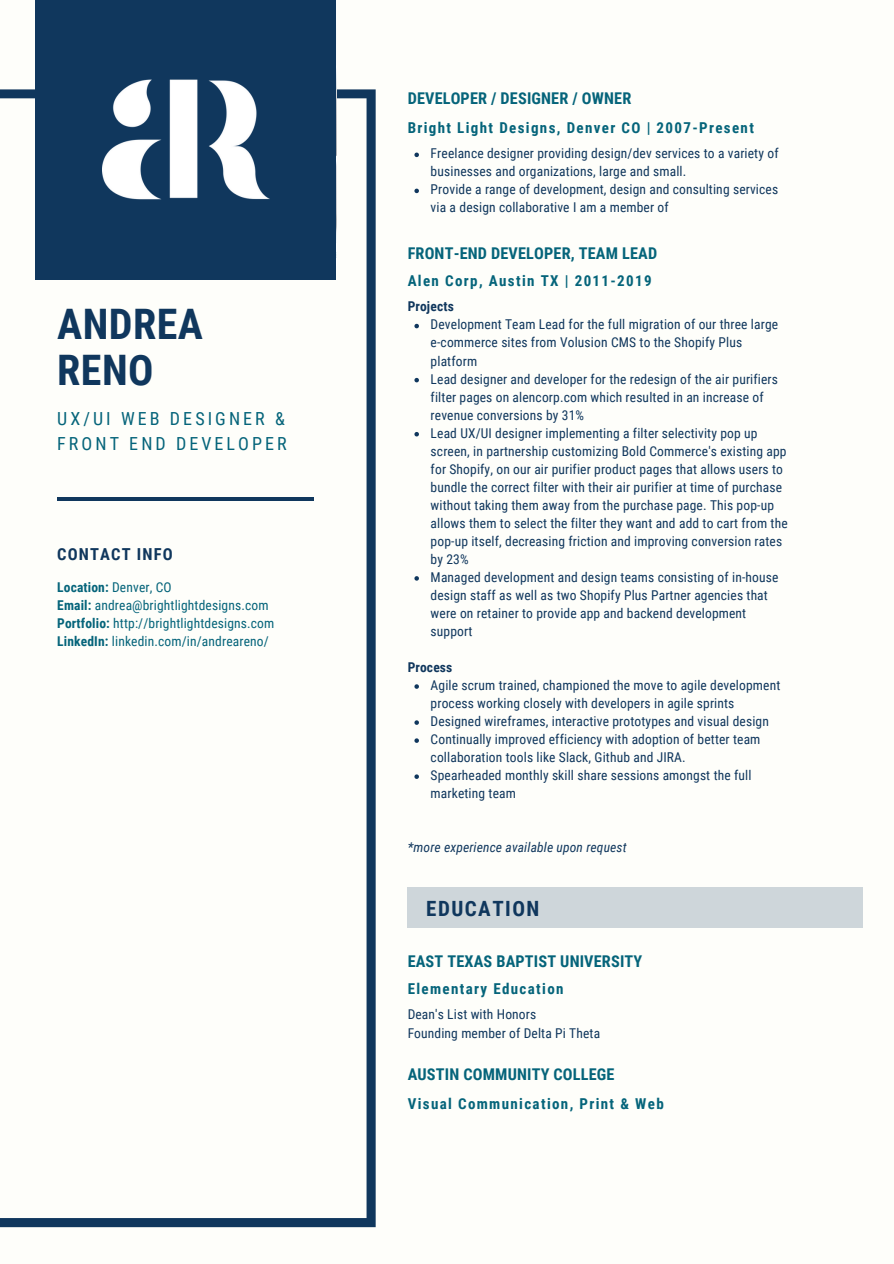
<style>
.page{position:relative;width:894px;height:1264px;background:#fff}
.page>*{position:absolute;margin:0;border:0;box-sizing:border-box;transform-origin:0 0}
.t1{font:700 42px "Roboto Condensed";letter-spacing:.01em;color:#10375d}
.t2{font:700 21px "Roboto Condensed";letter-spacing:.07em;color:#10375d}
.t3{font:18px/25.2px "Roboto Condensed";letter-spacing:.17em;color:#05647a}
.t4{font:700 16.5px "Roboto Condensed";letter-spacing:.07em;color:#10375d}
.t5{font:700 16.2px "Roboto Condensed";letter-spacing:.01em;color:#05647a}
.t6{font:700 15px "Roboto Condensed";letter-spacing:.09em;color:#05647a}
.t7{font:13.5px/18px "Roboto Condensed";letter-spacing:.01em;color:#10375d}
.t8{font:13.5px "Roboto Condensed";letter-spacing:.01em;color:#05647a}
.t9{font:italic 13.5px "Roboto Condensed";letter-spacing:.01em;color:#10375d}
.t10{font:700 13.5px "Roboto Condensed";letter-spacing:.01em;color:#05647a}
.t11{font:700 13.5px "Roboto Condensed";letter-spacing:.01em;color:#10375d}
.s1{font-weight:400}
.s2{font-weight:700}
</style>
<div class="page">
<div style="left:0;top:0;width:893px;height:1263px;background:#fefefa"></div>
<svg style="left:0;top:89px;width:375px;height:1138px"></svg>
<div style="left:36px;top:0;width:300px;height:279px;background:#10375d"></div>
<img style="left:102px;top:79px;width:168px;height:121px">
<svg style="left:414px;top:324px;width:5px;height:4px"></svg>
<svg style="left:414px;top:378px;width:5px;height:4px"></svg>
<svg style="left:414px;top:432px;width:5px;height:4px"></svg>
<svg style="left:414px;top:576px;width:5px;height:4px"></svg>
<svg style="left:414px;top:684px;width:5px;height:4px"></svg>
<svg style="left:414px;top:720px;width:5px;height:4px"></svg>
<svg style="left:414px;top:738px;width:5px;height:5px"></svg>
<svg style="left:414px;top:774px;width:5px;height:5px"></svg>
<div style="left:407px;top:887px;width:455px;height:40px;background:#ced6da"></div>
<svg style="left:414px;top:153px;width:5px;height:4px"></svg>
<svg style="left:414px;top:189px;width:5px;height:4px"></svg>
<hr style="left:57px;top:497px;width:257px;height:3px;background:#10375d">
<p class="t1" style="left:57px;top:300px;width:147px">ANDREA</p>
<p class="t1" style="left:57px;top:346px;width:98px">RENO</p>
<p class="t3" style="left:57px;top:406px;width:231px">UX/UI WEB DESIGNER &amp;<br>FRONT END DEVELOPER</p>
<p class="t4" style="left:57px;top:545px;width:117px">CONTACT INFO</p>
<p class="t10" style="left:57px;top:579px;width:116px">Location: <span class="s1">Denver, CO</span></p>
<p class="t8" style="left:57px;top:597px;width:213px"><span class="s2">Email:</span> andrea@brightlightdesigns.com</p>
<p class="t8" style="left:57px;top:615px;width:218px"><span class="s2">Portfolio:</span> http://brightlightdesigns.com</p>
<p class="t8" style="left:57px;top:633px;width:213px"><span class="s2">LinkedIn:</span> linkedin.com/in/andreareno/</p>
<p class="t5" style="left:407px;top:89px;width:225px">DEVELOPER / DESIGNER / OWNER</p>
<p class="t6" style="left:407px;top:119px;width:348px">Bright Light Designs, Denver CO | 2007-Present</p>
<p class="t7" style="left:430px;top:145px;width:349px">Freelance designer providing design/dev services to a variety of businesses and organizations, large and small.</p>
<p class="t7" style="left:430px;top:181px;width:349px">Provide a range of development, design and consulting services via a design collaborative I am a member of</p>
<p class="t5" style="left:407px;top:243px;width:251px">FRONT-END DEVELOPER, TEAM LEAD</p>
<p class="t6" style="left:407px;top:272px;width:245px">Alen Corp, Austin TX | 2011-2019</p>
<p class="t11" style="left:407px;top:299px;width:48px">Projects</p>
<p class="t7" style="left:430px;top:316px;width:349px">Development Team Lead for the full migration of our three large e-commerce sites from Volusion CMS to the Shopify Plus platform</p>
<p class="t7" style="left:430px;top:370px;width:349px">Lead designer and developer for the redesign of the air purifiers filter pages on alencorp.com which resulted in an increase of revenue conversions by 31%</p>
<p class="t7" style="left:430px;top:424px;width:358px">Lead UX/UI designer implementing a filter selectivity pop up screen, in partnership customizing Bold Commerce's existing app for Shopify, on our air purifier product pages that allows users to bundle the correct filter with their air purifier at time of purchase without taking them away from the purchase page. This pop-up allows them to select the filter they want and add to cart from the pop-up itself, decreasing friction and improving conversion rates by 23%</p>
<p class="t7" style="left:430px;top:568px;width:349px">Managed development and design teams consisting of in-house design staff as well as two Shopify Plus Partner agencies that were on retainer to provide app and backend development support</p>
<p class="t11" style="left:407px;top:659px;width:46px">Process</p>
<p class="t7" style="left:430px;top:676px;width:351px">Agile scrum trained, championed the move to agile development process working closely with developers in agile sprints</p>
<p class="t7" style="left:430px;top:712px;width:340px">Designed wireframes, interactive prototypes and visual design</p>
<p class="t7" style="left:430px;top:730px;width:331px">Continually improved efficiency with adoption of better team collaboration tools like Slack, Github and JIRA.</p>
<p class="t7" style="left:430px;top:766px;width:322px">Spearheaded monthly skill share sessions amongst the full marketing team</p>
<p class="t9" style="left:407px;top:839px;width:220px">*more experience available upon request</p>
<p class="t2" style="left:426px;top:896px;width:115px">EDUCATION</p>
<p class="t5" style="left:407px;top:951px;width:236px">EAST TEXAS BAPTIST UNIVERSITY</p>
<p class="t6" style="left:407px;top:980px;width:157px">Elementary Education</p>
<p class="t7" style="left:407px;top:1005px;width:130px">Dean's List with Honors</p>
<p class="t7" style="left:407px;top:1024px;width:194px">Founding member of Delta Pi Theta</p>
<p class="t5" style="left:407px;top:1065px;width:208px">AUSTIN COMMUNITY COLLEGE</p>
<p class="t6" style="left:407px;top:1094px;width:257px">Visual Communication, Print &amp; Web</p>
</div>
